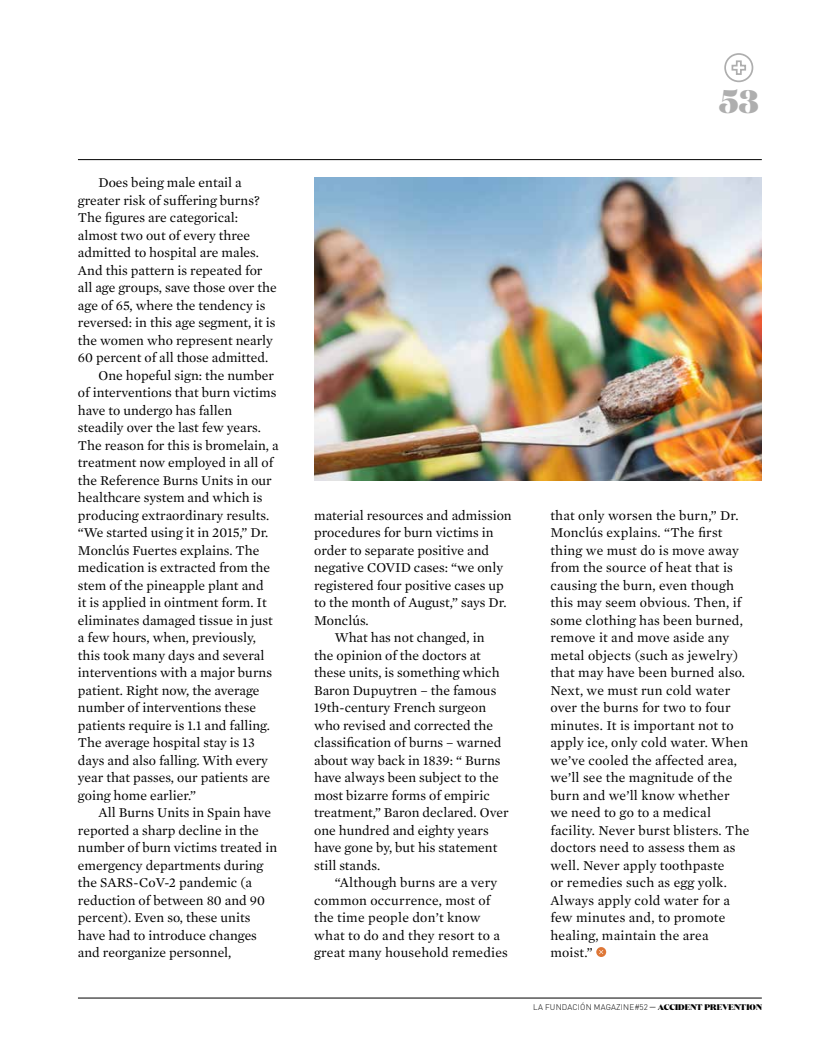
<style>
.page{position:relative;width:815px;height:1063px;background:#fff}
.page>*{position:absolute;margin:0;border:0;box-sizing:border-box;transform-origin:0 0}
.t1{font:900 32.5px "Domaine Display";color:#aeaeae}
.t2{font:13.75px/17.5px "Mercury Text G1";color:#000}
.t3{font:300 8.12px "DIN Pro";letter-spacing:.02em;color:#000}
.t4{font:900 8.12px "Domaine Display";color:#000}
.s1{font-family:"Domaine Display";font-weight:900}
</style>
<div class="page">
<hr style="left:78px;top:159px;width:684px;height:1px;background:#000">
<svg style="left:731px;top:60px;width:15px;height:15px"></svg>
<div style="left:724px;top:53px;width:29px;height:29px;border:2px solid #aeaeae;border-radius:50%"></div>
<hr style="left:78px;top:998px;width:684px;height:1px;background:#000">
<div style="left:596px;top:947px;width:10px;height:10px;background:#de7737;border-radius:50%"></div>
<svg style="left:599px;top:950px;width:4px;height:4px"></svg>
<img style="left:314px;top:177px;width:448px;height:304px">
<p class="t2" style="left:99px;top:174px;width:145px">Does being male entail a</p>
<p class="t2" style="left:78px;top:192px;width:183px">greater risk of suffering burns?</p>
<p class="t2" style="left:78px;top:209px;width:162px">The figures are categorical:</p>
<p class="t2" style="left:78px;top:227px;width:174px">almost two out of every three</p>
<p class="t2" style="left:78px;top:244px;width:183px">admitted to hospital are males.</p>
<p class="t2" style="left:78px;top:262px;width:186px">And this pattern is repeated for</p>
<p class="t2" style="left:78px;top:279px;width:200px">all age groups, save those over the</p>
<p class="t2" style="left:78px;top:297px;width:189px">age of 65, where the tendency is</p>
<p class="t2" style="left:78px;top:314px;width:199px">reversed: in this age segment, it is</p>
<p class="t2" style="left:78px;top:332px;width:197px">the women who represent nearly</p>
<p class="t2" style="left:78px;top:349px;width:192px">60 percent of all those admitted.</p>
<p class="t2" style="left:99px;top:367px;width:177px">One hopeful sign: the number</p>
<p class="t2" style="left:78px;top:384px;width:200px">of interventions that burn victims</p>
<p class="t2" style="left:78px;top:402px;width:156px">have to undergo has fallen</p>
<p class="t2" style="left:78px;top:419px;width:185px">steadily over the last few years.</p>
<p class="t2" style="left:78px;top:437px;width:202px">The reason for this is bromelain, a</p>
<p class="t2" style="left:78px;top:454px;width:197px">treatment now employed in all of</p>
<p class="t2" style="left:78px;top:472px;width:195px">the Reference Burns Units in our</p>
<p class="t2" style="left:78px;top:489px;width:186px">healthcare system and which is</p>
<p class="t2" style="left:78px;top:507px;width:193px">producing extraordinary results.</p>
<p class="t2" style="left:78px;top:524px;width:192px">“We started using it in 2015,” Dr.</p>
<p class="t2" style="left:78px;top:542px;width:183px">Monclús Fuertes explains. The</p>
<p class="t2" style="left:78px;top:559px;width:194px">medication is extracted from the</p>
<p class="t2" style="left:78px;top:577px;width:187px">stem of the pineapple plant and</p>
<p class="t2" style="left:78px;top:594px;width:190px">it is applied in ointment form. It</p>
<p class="t2" style="left:78px;top:612px;width:196px">eliminates damaged tissue in just</p>
<p class="t2" style="left:78px;top:629px;width:180px">a few hours, when, previously,</p>
<p class="t2" style="left:78px;top:647px;width:188px">this took many days and several</p>
<p class="t2" style="left:78px;top:664px;width:196px">interventions with a major burns</p>
<p class="t2" style="left:78px;top:682px;width:183px">patient. Right now, the average</p>
<p class="t2" style="left:78px;top:699px;width:180px">number of interventions these</p>
<p class="t2" style="left:78px;top:717px;width:194px">patients require is 1.1 and falling.</p>
<p class="t2" style="left:78px;top:734px;width:178px">The average hospital stay is 13</p>
<p class="t2" style="left:78px;top:752px;width:192px">days and also falling. With every</p>
<p class="t2" style="left:78px;top:769px;width:194px">year that passes, our patients are</p>
<p class="t2" style="left:78px;top:787px;width:120px">going home earlier.”</p>
<p class="t2" style="left:99px;top:804px;width:174px">All Burns Units in Spain have</p>
<p class="t2" style="left:78px;top:822px;width:182px">reported a sharp decline in the</p>
<p class="t2" style="left:78px;top:839px;width:201px">number of burn victims treated in</p>
<p class="t2" style="left:78px;top:857px;width:187px">emergency departments during</p>
<p class="t2" style="left:78px;top:874px;width:176px">the SARS-CoV-2 pandemic (a</p>
<p class="t2" style="left:78px;top:892px;width:189px">reduction of between 80 and 90</p>
<p class="t2" style="left:78px;top:909px;width:174px">percent). Even so, these units</p>
<p class="t2" style="left:78px;top:927px;width:181px">have had to introduce changes</p>
<p class="t2" style="left:78px;top:944px;width:155px">and reorganize personnel,</p>
<h1 class="t1" style="left:719px;top:80px;width:41px">53</h1>
<p class="t2" style="left:314px;top:506px;width:199px">material resources and admission</p>
<p class="t2" style="left:314px;top:524px;width:181px">procedures for burn victims in</p>
<p class="t2" style="left:314px;top:541px;width:177px">order to separate positive and</p>
<p class="t2" style="left:314px;top:559px;width:190px">negative COVID cases: “we only</p>
<p class="t2" style="left:314px;top:576px;width:191px">registered four positive cases up</p>
<p class="t2" style="left:314px;top:594px;width:194px">to the month of August,” says Dr.</p>
<p class="t2" style="left:314px;top:611px;width:56px">Monclús.</p>
<p class="t2" style="left:335px;top:629px;width:151px">What has not changed, in</p>
<p class="t2" style="left:314px;top:646px;width:168px">the opinion of the doctors at</p>
<p class="t2" style="left:314px;top:664px;width:187px">these units, is something which</p>
<p class="t2" style="left:314px;top:681px;width:184px">Baron Dupuytren – the famous</p>
<p class="t2" style="left:314px;top:699px;width:173px">19th-century French surgeon</p>
<p class="t2" style="left:314px;top:716px;width:180px">who revised and corrected the</p>
<p class="t2" style="left:314px;top:734px;width:189px">classification of burns – warned</p>
<p class="t2" style="left:314px;top:751px;width:188px">about way back in 1839: “ Burns</p>
<p class="t2" style="left:314px;top:769px;width:186px">have always been subject to the</p>
<p class="t2" style="left:314px;top:786px;width:177px">most bizarre forms of empiric</p>
<p class="t2" style="left:314px;top:804px;width:196px">treatment,” Baron declared. Over</p>
<p class="t2" style="left:314px;top:821px;width:176px">one hundred and eighty years</p>
<p class="t2" style="left:314px;top:839px;width:185px">have gone by, but his statement</p>
<p class="t2" style="left:314px;top:856px;width:68px">still stands.</p>
<p class="t2" style="left:335px;top:874px;width:164px">“Although burns are a very</p>
<p class="t2" style="left:314px;top:891px;width:178px">common occurrence, most of</p>
<p class="t2" style="left:314px;top:909px;width:168px">the time people don’t know</p>
<p class="t2" style="left:314px;top:926px;width:187px">what to do and they resort to a</p>
<p class="t2" style="left:314px;top:944px;width:195px">great many household remedies</p>
<p class="t2" style="left:550px;top:507px;width:201px">that only worsen the burn,” Dr.<br>Monclús explains. “The first thing we must do is move away from the source of heat that is causing the burn, even though this may seem obvious. Then, if some clothing has been burned, remove it and move aside any metal objects (such as jewelry) that may have been burned also.<br>Next, we must run cold water over the burns for two to four minutes. It is important not to apply ice, only cold water. When we’ve cooled the affected area, we’ll see the magnitude of the burn and we’ll know whether we need to go to a medical facility. Never burst blisters. The doctors need to assess them as well. Never apply toothpaste<br>or remedies such as egg yolk.<br>Always apply cold water for a few minutes and, to promote healing, maintain the area moist.”</p>
<p class="t3" style="left:533px;top:1001px;width:131px">LA FUNDACIÓN MAGAZINE#52 <span class="s1">— ACCI</span></p>
<p class="t4" style="left:678px;top:1001px;width:14px">DENT</p>
<p class="t4" style="left:704px;top:1001px;width:7px">PRE</p>
<p class="t4" style="left:722px;top:1001px;width:13px">VENTION</p>
</div>
